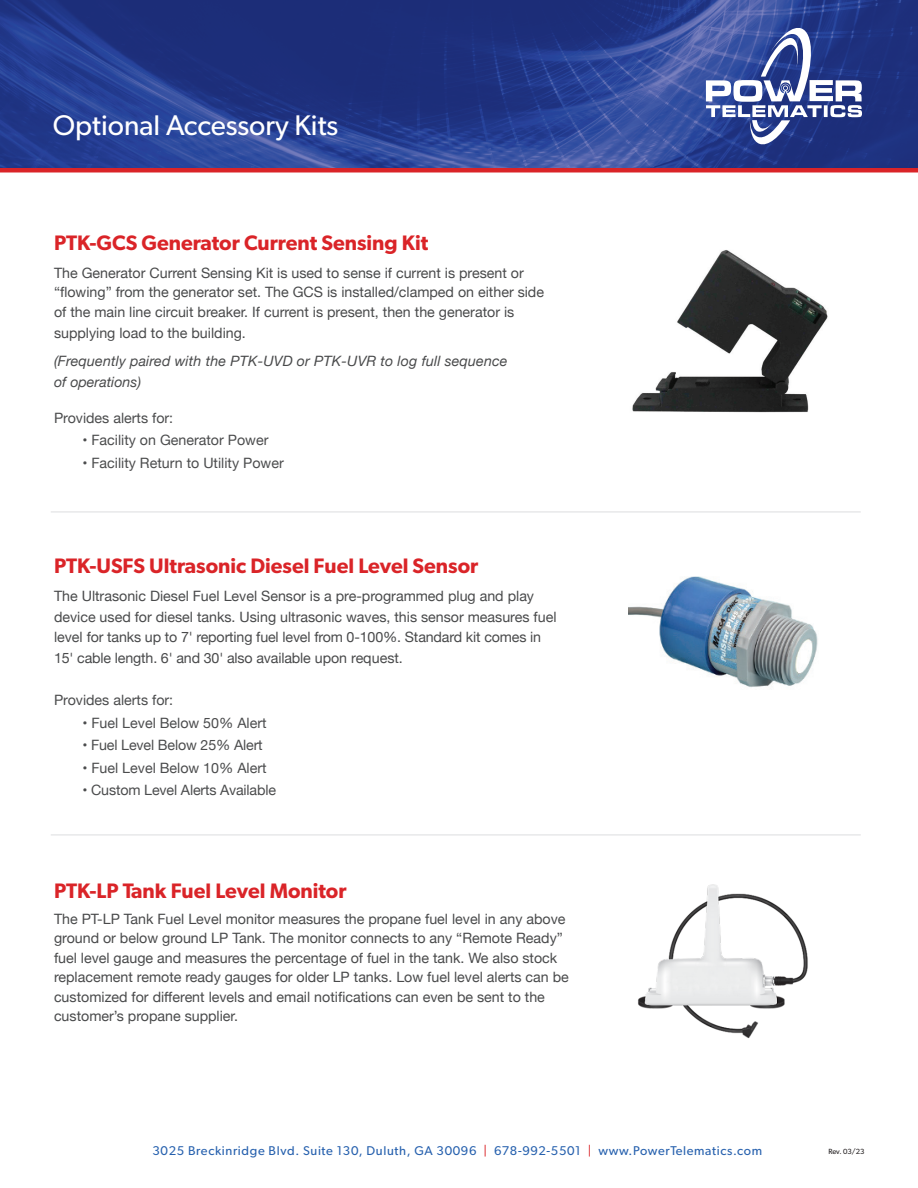
<style>
.page{position:relative;width:918px;height:1188px;background:#fff}
.page>*{position:absolute;margin:0;border:0;box-sizing:border-box;transform-origin:0 0}
.t1{font:28.5px "Gibson";color:#fff}
.t2{font:600 21px "Gibson";color:#da2428}
.t3{font:14.25px/19.5px "Helvetica Neue";color:#494a4b}
.t4{font:14.25px "Helvetica Neue";color:#4b4c4d}
.t5{font:italic 14.25px/21px "Helvetica Neue";letter-spacing:.01em;color:#494a4b}
.t6{font:12.75px "Gibson";letter-spacing:.05em;color:#2761ae}
.t7{font:7.5px "Gibson";color:#231f20}
.s1{color:#da2428}
</style>
<div class="page">
<hr style="left:51px;top:512px;width:810px;height:1px;background:#dcdddf">
<hr style="left:51px;top:835px;width:810px;height:1px;background:#dcdddf">
<img style="left:0;top:0;width:918px;height:168px">
<hr style="left:0;top:168px;width:918px;height:4px;background:#da2428">
<svg style="left:706px;top:28px;width:156px;height:116px"></svg>
<img style="left:632px;top:250px;width:196px;height:163px">
<img style="left:628px;top:577px;width:190px;height:111px">
<img style="left:638px;top:884px;width:170px;height:155px">
<p class="t1" style="left:53px;top:108px;width:287px">Optional Accessory Kits</p>
<p class="t2" style="left:54px;top:230px;width:376px">PTK-GCS Generator Current Sensing Kit</p>
<p class="t3" style="left:54px;top:264px;width:492px">The Generator Current Sensing Kit is used to sense if current is present or “flowing” from the generator set. The GCS is installed/clamped on either side of the main line circuit breaker. If current is present, then the generator is</p>
<p class="t3" style="left:54px;top:324px;width:193px">supplying load to the building.</p>
<p class="t5" style="left:54px;top:351px;width:455px">(Frequently paired with the PTK-UVD or PTK-UVR to log full sequence of operations)</p>
<p class="t4" style="left:54px;top:407px;width:121px">Provides alerts for:</p>
<p class="t4" style="left:82px;top:430px;width:187px">• Facility on Generator Power</p>
<p class="t4" style="left:82px;top:452px;width:203px">• Facility Return to Utility Power</p>
<p class="t2" style="left:54px;top:554px;width:426px">PTK-USFS Ultrasonic Diesel Fuel Level Sensor</p>
<p class="t3" style="left:54px;top:586px;width:504px;line-height:21px">The Ultrasonic Diesel Fuel Level Sensor is a pre-programmed plug and play device used for diesel tanks. Using ultrasonic waves, this sensor measures fuel</p>
<p class="t3" style="left:54px;top:627px;width:489px;line-height:21px">level for tanks up to 7' reporting fuel level from 0-100%. Standard kit comes in<br>15' cable length. 6' and 30' also available upon request.</p>
<p class="t4" style="left:54px;top:690px;width:121px">Provides alerts for:</p>
<p class="t4" style="left:82px;top:713px;width:186px">• Fuel Level Below 50% Alert</p>
<p class="t4" style="left:82px;top:735px;width:182px">• Fuel Level Below 25% Alert</p>
<p class="t4" style="left:82px;top:758px;width:186px">• Fuel Level Below 10% Alert</p>
<p class="t4" style="left:82px;top:780px;width:195px">• Custom Level Alerts Available</p>
<p class="t2" style="left:54px;top:878px;width:294px">PTK-LP Tank Fuel Level Monitor</p>
<p class="t3" style="left:54px;top:910px;width:516px">The PT-LP Tank Fuel Level monitor measures the propane fuel level in any above ground or below ground LP Tank. The monitor connects to any “Remote Ready” fuel level gauge and measures the percentage of fuel in the tank. We also stock replacement remote ready gauges for older LP tanks. Low fuel level alerts can be customized for different levels and email notifications can even be sent to the customer’s propane supplier.</p>
<p class="t6" style="left:153px;top:1143px;width:611px">3025 Breckinridge Blvd. Suite 130, Duluth, GA 30096 <span class="s1">|</span> 678-992-5501 <span class="s1">|</span> www.PowerTelematics.com</p>
<p class="t7" style="left:828px;top:1147px;width:38px">Rev. 03/23</p>
</div>
